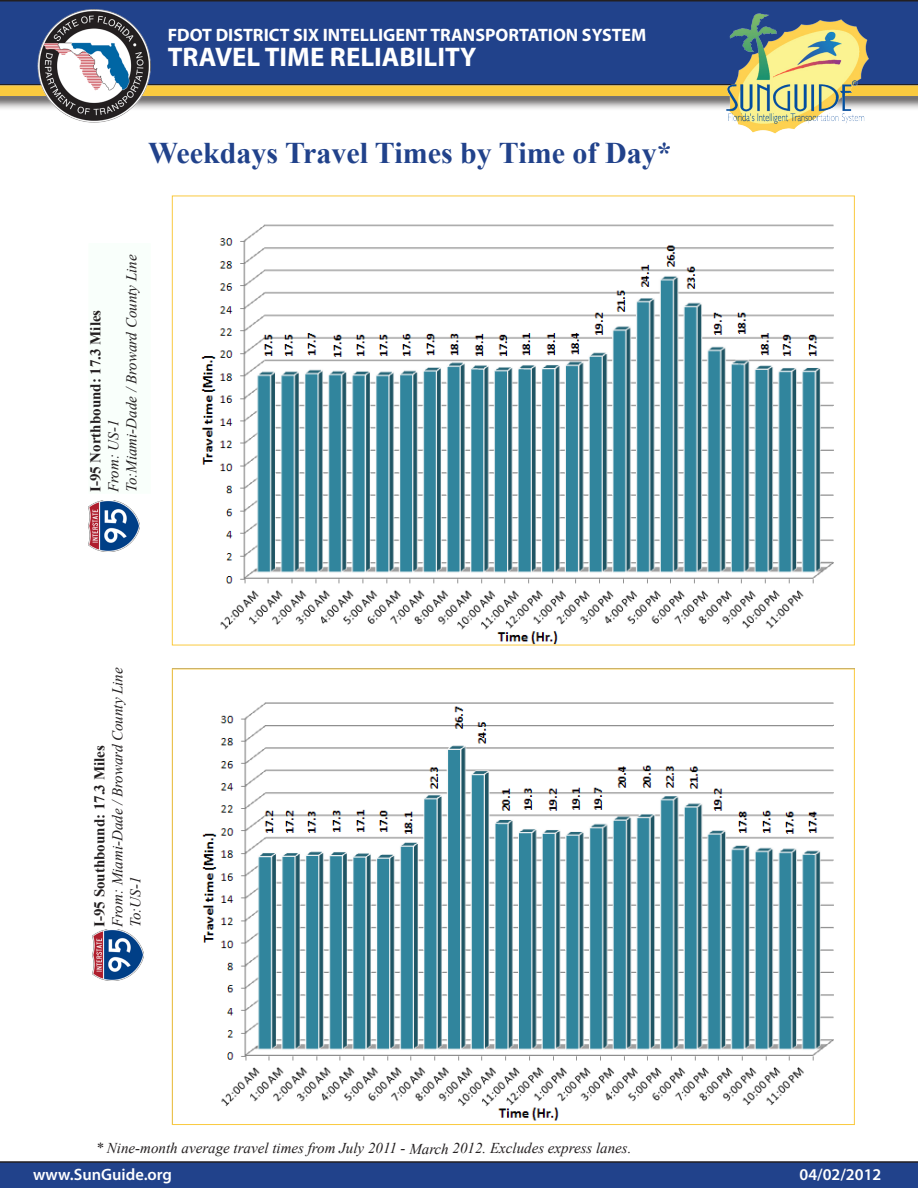
<style>
.page{position:relative;width:918px;height:1188px;background:#fff}
.page>*{position:absolute;margin:0;border:0;box-sizing:border-box;transform-origin:0 0}
.t1{font:700 30px "Times New Roman";color:#21428b}
.t2{font:700 27px "Myriad Pro";color:#fff}
.t3{font:700 18px "Myriad Pro";color:#fff}
.t4{font:600 16.5px "Myriad Pro";color:#fff}
.t5{font:italic 15px "Times New Roman";color:#231f20}
.t6{font:700 15px "Times New Roman";color:#231f20}
</style>
<div class="page">
<div style="left:0;top:0;width:918px;height:84px;background:#21428b"></div>
<div style="left:0;top:84px;width:918px;height:27px;background:#231f20;opacity:.75"></div>
<div style="left:0;top:86px;width:918px;height:10px;background:#faca3f"></div>
<img style="left:37px;top:10px;width:113px;height:112px">
<img style="left:715px;top:10px;width:166px;height:124px">
<svg style="left:0;top:1161px;width:918px;height:27px;background:#234186"></svg>
<svg style="left:917px;top:84px;width:1px;height:27px"></svg>
<img style="left:201px;top:224px;width:633px;height:420px">
<img style="left:202px;top:702px;width:632px;height:419px">
<img style="left:93px;top:930px;width:50px;height:51px">
<div style="left:88px;top:243px;width:63px;height:251px;background:#f9fffb"></div>
<img style="left:88px;top:500px;width:51px;height:51px">
<p class="t3" style="left:168px;top:23px;width:480px">FDOT DISTRICT SIX INTELLIGENT TRANSPORTATION SYSTEM</p>
<p class="t2" style="left:168px;top:40px;width:310px">TRAVEL TIME RELIABILITY</p>
<p class="t1" style="left:148px;top:132px;width:525px">Weekdays Travel Times by Time of Day*</p>
<p class="t5" style="left:121px;top:492px;width:239px;rotate:-90deg">To:Miami-Dade / Broward County Line</p>
<p class="t6" style="left:85px;top:492px;width:184px;rotate:-90deg">I-95 Northbound: 17.3 Miles</p>
<p class="t5" style="left:103px;top:492px;width:74px;rotate:-90deg">From: US-1</p>
<p class="t5" style="left:107px;top:927px;width:261px;rotate:-90deg">From: Miami-Dade / Broward County Line</p>
<p class="t6" style="left:89px;top:927px;width:183px;rotate:-90deg">I-95 Southbound: 17.3 Miles</p>
<p class="t5" style="left:125px;top:927px;width:52px;rotate:-90deg">To:US-1</p>
<p class="t5" style="left:96px;top:1137px;width:537px">* Nine-month average travel times from July 2011 - March 2012. Excludes express lanes.</p>
<p class="t4" style="left:33px;top:1164px;width:141px">www.SunGuide.org</p>
<p class="t4" style="left:800px;top:1164px;width:83px">04/02/2012</p>
</div>
